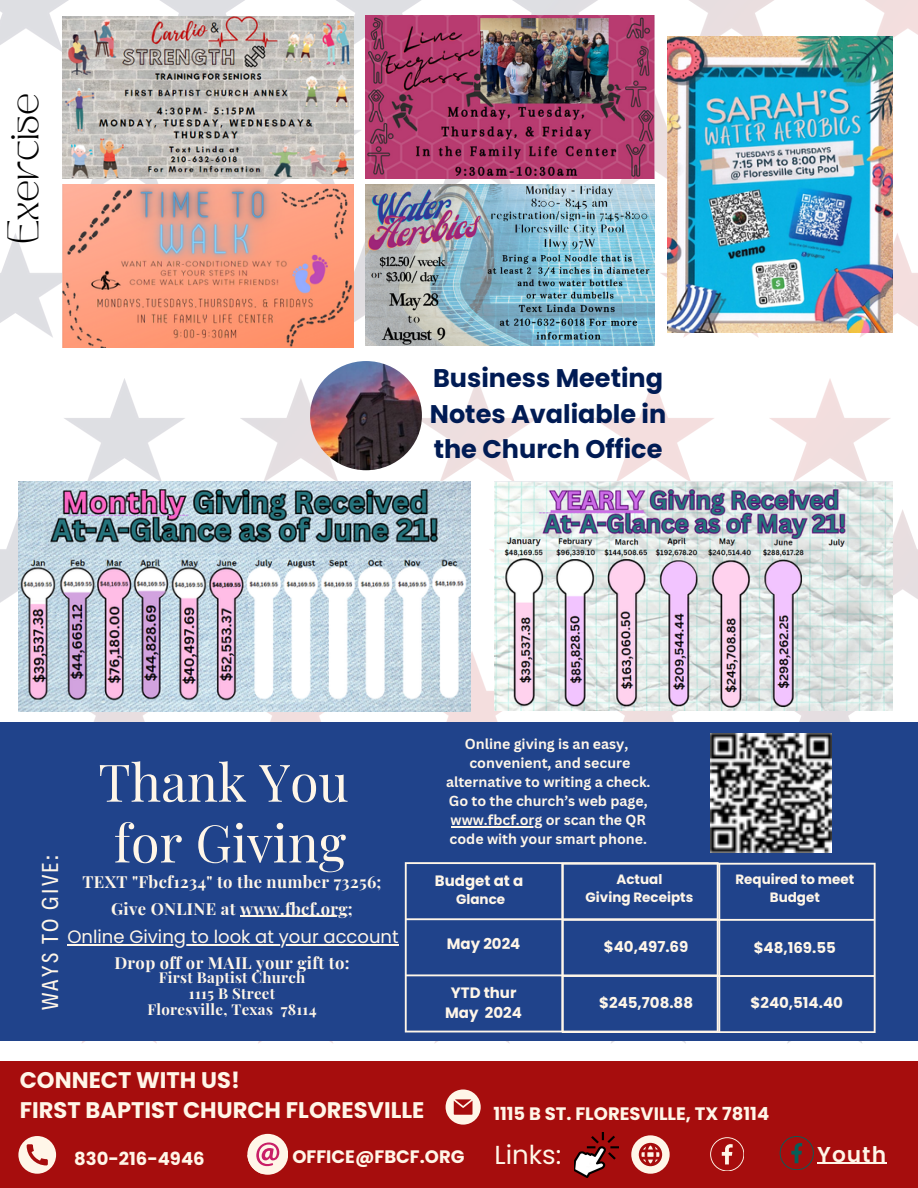
<style>
.page{position:relative;width:918px;height:1188px;background:#fff}
.page>*{position:absolute;margin:0;border:0;box-sizing:border-box;transform-origin:0 0}
.t1{font:51.9px/60.8px "Playfair Display";color:#fff6e8}
.t2{font:30.9px "TANMIGNON DISPLAY";color:#000}
.t3{font:26.1px "Poppins";color:#fff6e8}
.t4{font:700 25.5px/35.5px "Poppins";color:#001b54}
.t5{font:23.25px "Decalotype";letter-spacing:.1em;color:#fff6e8}
.t6{font:700 22.5px/30.8px "Poppins";color:#fff6e8}
.t7{font:600 21.45px "Poppins";letter-spacing:.045em;color:#fff6e8}
.t8{font:700 18px "Poppins";color:#fff6e8}
.t9{font:18px "Poppins";color:#fff6e8}
.t10{font:700 16.65px "Playfair Display";letter-spacing:.02em;color:#fff6e8}
.t11{font:700 15px/20.2px "Poppins";color:#fff6e8;text-align:center}
.t12{font:700 15px "Playfair Display";letter-spacing:.02em;color:#fff6e8}
.t13{font:700 14.1px/19.2px "Canva Sans";color:#fff6e8;text-align:center}
.t14{font:700 13.5px/18px "Poppins";color:#fff6e8;text-align:center}
</style>
<div class="page">
<img style="left:0;top:0;width:918px;height:1044px">
<div style="left:0;top:722px;width:918px;height:319px;background:#20438b"></div>
<hr style="left:240px;top:916px;width:108px;height:1px;background:#fff6e8">
<div style="left:0;top:1061px;width:918px;height:127px;background:#a60d0d"></div>
<svg style="left:18px;top:1136px;width:38px;height:38px"></svg>
<svg style="left:631px;top:1135px;width:39px;height:39px"></svg>
<svg style="left:446px;top:1089px;width:34px;height:35px"></svg>
<div style="left:247px;top:1134px;width:41px;height:40px;background:#fff6e8;border-radius:50%"></div>
<svg style="left:247px;top:1142px;width:32px;height:32px"></svg>
<svg style="left:710px;top:1137px;width:34px;height:34px"></svg>
<svg style="left:780px;top:1136px;width:33px;height:34px"></svg>
<img style="left:710px;top:733px;width:122px;height:119px">
<svg style="left:405px;top:862px;width:314px;height:170px"></svg>
<svg style="left:562px;top:863px;width:314px;height:170px"></svg>
<img style="left:574px;top:1133px;width:45px;height:45px">
<img style="left:63px;top:17px;width:291px;height:162px">
<img style="left:366px;top:16px;width:289px;height:163px">
<img style="left:310px;top:361px;width:112px;height:109px;border-radius:50%">
<img style="left:63px;top:185px;width:291px;height:163px">
<img style="left:366px;top:185px;width:289px;height:161px">
<img style="left:667px;top:37px;width:225px;height:296px">
<img style="left:494px;top:482px;width:399px;height:228px">
<img style="left:18px;top:482px;width:453px;height:229px">
<hr style="left:817px;top:1163px;width:70px;height:1px;background:#fff6e8">
<hr style="left:451px;top:826px;width:91px;height:1px;background:#fff6e8">
<hr style="left:67px;top:944px;width:332px;height:1px;background:#fff6e8">
<p class="t2" style="left:7px;top:244px;width:153px;rotate:-90deg">Exercise</p>
<p class="t4" style="left:430px;top:360px;width:238px">Business Meeting<br>Notes Avaliable in the Church Office</p>
<p class="t5" style="left:35px;top:1010px;width:156px;rotate:-90deg">WAYS TO GIVE:</p>
<p class="t13" style="left:465px;top:734px;width:165px">Online giving is an easy,</p>
<p class="t13" style="left:446px;top:753px;width:206px">convenient, and secure alternative to writing a check.<br>Go to the church’s web page,</p>
<p class="t13" style="left:450px;top:810px;width:199px;text-align:left">www.fbcf.org or scan the QR code with your smart phone.</p>
<p class="t1" style="left:98px;top:750px;width:252px">Thank You for Giving</p>
<p class="t14" style="left:735px;top:870px;width:120px">Required to meet<br>Budget</p>
<p class="t14" style="left:617px;top:870px;width:47px">Actual</p>
<p class="t14" style="left:586px;top:888px;width:109px">Giving Receipts</p>
<p class="t11" style="left:435px;top:870px;width:90px">Budget at a</p>
<p class="t14" style="left:456px;top:890px;width:51px">Glance</p>
<p class="t10" style="left:82px;top:870px;width:301px">TEXT "Fbcf1234" to the number 73256;</p>
<h2 class="t10" style="left:111px;top:897px;width:243px">Give ONLINE at www.fbcf.org;</h2>
<p class="t10" style="left:114px;top:951px;width:237px">Drop off or MAIL your gift to:</p>
<p class="t12" style="left:159px;top:967px;width:148px">First Baptist Church</p>
<p class="t12" style="left:189px;top:983px;width:88px">1115 B Street</p>
<p class="t12" style="left:147px;top:998px;width:171px">Floresville, Texas 78114</p>
<p class="t9" style="left:67px;top:924px;width:333px">Online Giving to look at your account</p>
<p class="t11" style="left:604px;top:936px;width:86px">$40,497.69</p>
<p class="t11" style="left:447px;top:934px;width:75px">May 2024</p>
<p class="t11" style="left:445px;top:982px;width:78px">YTD thur<br>May 2024</p>
<h5 class="t11" style="left:754px;top:937px;width:84px">$48,169.55</h5>
<p class="t11" style="left:599px;top:992px;width:95px">$245,708.88</p>
<p class="t11" style="left:751px;top:992px;width:94px">$240,514.40</p>
<p class="t6" style="left:20px;top:1064px;width:406px">CONNECT WITH US!<br>FIRST BAPTIST CHURCH FLORESVILLE</p>
<p class="t8" style="left:74px;top:1146px;width:132px">830-216-4946</p>
<p class="t8" style="left:493px;top:1101px;width:277px">1115 B ST. FLORESVILLE, TX 78114</p>
<p class="t8" style="left:292px;top:1144px;width:173px">OFFICE@FBCF.ORG</p>
<p class="t3" style="left:494px;top:1137px;width:68px">Links:</p>
<p class="t7" style="left:817px;top:1142px;width:70px">Youth</p>
</div>
